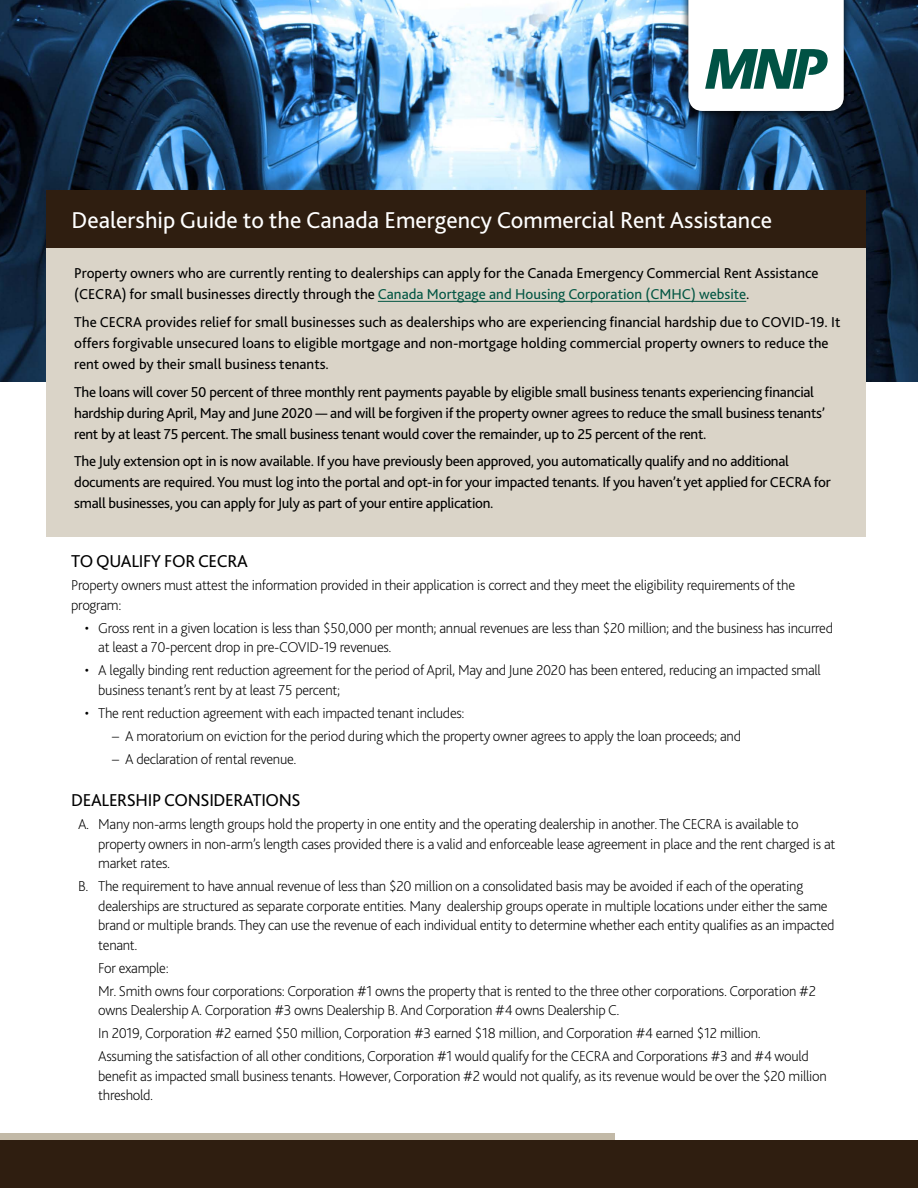
<style>
.page{position:relative;width:918px;height:1188px;background:#fff}
.page>*{position:absolute;margin:0;border:0;box-sizing:border-box;transform-origin:0 0}
.t1{font:24px "Bliss 2";color:#fff}
.t2{font:18px "Bliss 2";letter-spacing:-.02em;color:#000}
.t3{font:200 15px/19.5px "Bliss 2";letter-spacing:-.02em;color:#000}
.t4{font:15px/21px "Bliss 2";letter-spacing:-.02em;color:#000}
.t5{font:15px/21px "Bliss 2";color:#000}
.s1{color:#025643}
</style>
<div class="page">
<img style="left:0;top:0;width:918px;height:381px">
<div style="left:0;top:1134px;width:614px;height:19px;background:#c2b9a7"></div>
<div style="left:0;top:1140px;width:918px;height:48px;background:#2f1e10"></div>
<div style="left:46px;top:247px;width:820px;height:290px;background:#dad4c8"></div>
<div style="left:46px;top:190px;width:820px;height:57px;background:#2f1e10"></div>
<hr style="left:378px;top:301px;width:368px;height:1px;background:#025643">
<div style="left:680px;top:0;width:172px;height:120px;background:#000;opacity:.88"></div>
<svg style="left:688px;top:0;width:156px;height:111px"></svg>
<h1 class="t1" style="left:72px;top:206px;width:702px">Dealership Guide to the Canada Emergency Commercial Rent Assistance</h1>
<p class="t5" style="left:74px;top:262px;width:746px">Property owners who are currently renting to dealerships can apply for the Canada Emergency Commercial Rent Assistance (CECRA) for small businesses directly through the <span class="s1">Canada Mortgage and Housing Corporation (CMHC) website</span>.</p>
<p class="t5" style="left:74px;top:311px;width:768px">The CECRA provides relief for small businesses such as dealerships who are experiencing financial hardship due to COVID-19. It offers forgivable unsecured loans to eligible mortgage and non-mortgage holding commercial property owners to reduce the rent owed by their small business tenants.</p>
<p class="t4" style="left:74px;top:381px;width:752px">The loans will cover 50 percent of three monthly rent payments payable by eligible small business tenants experiencing financial hardship during April, May and June 2020 — and will be forgiven if the property owner agrees to reduce the small business tenants’ rent by at least 75 percent. The small business tenant would cover the remainder, up to 25 percent of the rent.</p>
<p class="t4" style="left:74px;top:451px;width:758px">The July extension opt in is now available. If you have previously been approved, you automatically qualify and no additional documents are required. You must log into the portal and opt-in for your impacted tenants. If you haven’t yet applied for CECRA for small businesses, you can apply for July as part of your entire application.</p>
<p class="t2" style="left:71px;top:550px;width:178px">TO QUALIFY FOR CECRA</p>
<p class="t3" style="left:71px;top:575px;width:725px">Property owners must attest the information provided in their application is correct and they meet the eligibility requirements of the program:</p>
<p class="t3" style="left:98px;top:617px;width:736px;text-indent:-14px">• Gross rent in a given location is less than $50,000 per month; annual revenues are less than $20 million; and the business has incurred at least a 70-percent drop in pre-COVID-19 revenues.</p>
<p class="t3" style="left:98px;top:660px;width:724px;text-indent:-14px">• A legally binding rent reduction agreement for the period of April, May and June 2020 has been entered, reducing an impacted small business tenant’s rent by at least 75 percent;</p>
<p class="t3" style="left:112px;top:701px;width:631px;line-height:23px;text-indent:-27px">• The rent reduction agreement with each impacted tenant includes:<br>− A moratorium on eviction for the period during which the property owner agrees to apply the loan proceeds; and − A declaration of rental revenue.</p>
<p class="t2" style="left:71px;top:789px;width:231px">DEALERSHIP CONSIDERATIONS</p>
<p class="t3" style="left:98px;top:814px;width:739px;text-indent:-20px">A. Many non-arms length groups hold the property in one entity and the operating dealership in another. The CECRA is available to property owners in non-arm’s length cases provided there is a valid and enforceable lease agreement in place and the rent charged is at market rates.</p>
<p class="t3" style="left:98px;top:876px;width:738px;text-indent:-20px">B. The requirement to have annual revenue of less than $20 million on a consolidated basis may be avoided if each of the operating dealerships are structured as separate corporate entities. Many dealership groups operate in multiple locations under either the same brand or multiple brands. They can use the revenue of each individual entity to determine whether each entity qualifies as an impacted tenant.</p>
<p class="t3" style="left:98px;top:956px;width:719px;line-height:23px">For example:<br>Mr. Smith owns four corporations: Corporation #1 owns the property that is rented to the three other corporations. Corporation #2</p>
<p class="t3" style="left:98px;top:998px;width:712px;line-height:23px">owns Dealership A. Corporation #3 owns Dealership B. And Corporation #4 owns Dealership C.<br>In 2019, Corporation #2 earned $50 million, Corporation #3 earned $18 million, and Corporation #4 earned $12 million.<br>Assuming the satisfaction of all other conditions, Corporation #1 would qualify for the CECRA and Corporations #3 and #4 would</p>
<p class="t3" style="left:98px;top:1066px;width:730px">benefit as impacted small business tenants. However, Corporation #2 would not qualify, as its revenue would be over the $20 million threshold.</p>
</div>
